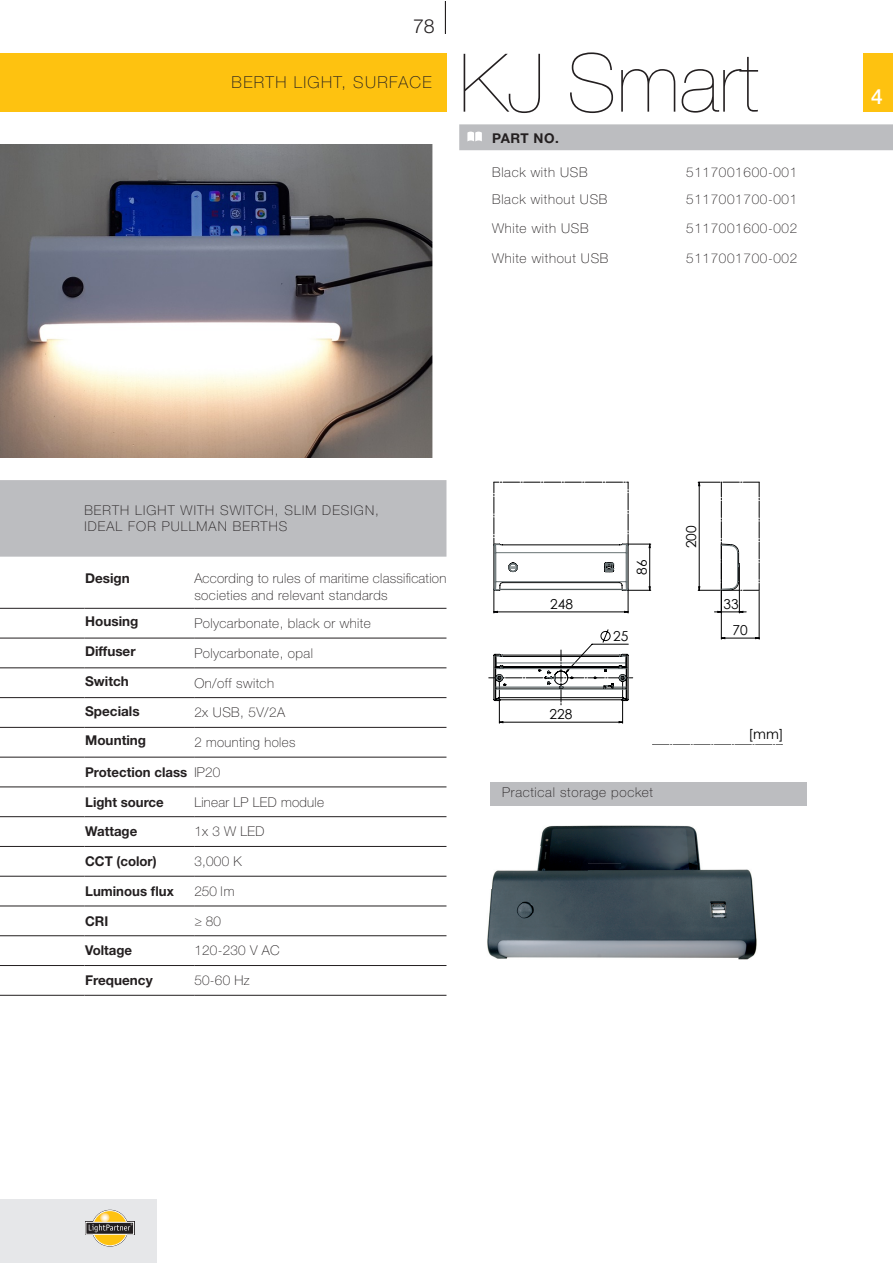
<style>
.page{position:relative;width:893px;height:1263px;background:#fff}
.page>*{position:absolute;margin:0;border:0;box-sizing:border-box;transform-origin:0 0}
.t1{font:200 81px "Helvetica Neue LT Std";color:#231f20}
.t2{font:500 21px "Helvetica Neue LT Std";color:#fff}
.t3{font:300 19.5px "Helvetica Neue LT Std";color:#231f20}
.t4{font:100 16.5px "Helvetica Neue LT Std";letter-spacing:.08em;color:#231f20}
.t5{font:13.8px/26.2px "Century Gothic";color:#000001}
.t6{font:100 13.5px "Helvetica Neue LT Std";letter-spacing:.05em;color:#231f20}
.t7{font:700 13.5px "Helvetica Neue LT Std";color:#231f20}
.t8{font:100 13.5px/16.5px "Helvetica Neue LT Std";letter-spacing:.02em;color:#231f20}
.t9{font:100 13.5px "Helvetica Neue LT Std";letter-spacing:.03em;color:#231f20}
.t10{font:100 13.5px/16.5px "Helvetica Neue LT Std";letter-spacing:.08em;color:#231f20}
.s1{font-weight:100}
</style>
<div class="page">
<hr style="left:445px;top:1px;width:1px;height:33px;background:#231f20">
<div style="left:864px;top:54px;width:28px;height:58px;background:#fec210"></div>
<div style="left:0;top:1199px;width:157px;height:64px;background:#e6e7e9"></div>
<svg style="left:85px;top:1221px;width:49px;height:14px"></svg>
<svg style="left:92px;top:1210px;width:36px;height:36px"></svg>
<div style="left:92px;top:1210px;width:36px;height:36px;border:1px solid #fff;border-radius:50%"></div>
<svg style="left:89px;top:1212px;width:43px;height:20px"></svg>
<div style="left:0;top:54px;width:446px;height:58px;background:#fec210"></div>
<div style="left:0;top:480px;width:446px;height:77px;background:#bcbdc0"></div>
<hr style="left:0;top:608px;width:84px;height:1px;background:#231f20">
<hr style="left:84px;top:608px;width:110px;height:1px;background:#231f20">
<hr style="left:194px;top:608px;width:252px;height:1px;background:#231f20">
<hr style="left:0;top:638px;width:84px;height:1px;background:#231f20">
<hr style="left:84px;top:638px;width:110px;height:1px;background:#231f20">
<hr style="left:194px;top:638px;width:252px;height:1px;background:#231f20">
<hr style="left:0;top:668px;width:84px;height:1px;background:#231f20">
<hr style="left:84px;top:668px;width:110px;height:1px;background:#231f20">
<hr style="left:194px;top:668px;width:252px;height:1px;background:#231f20">
<hr style="left:0;top:697px;width:84px;height:1px;background:#231f20">
<hr style="left:84px;top:697px;width:110px;height:1px;background:#231f20">
<hr style="left:194px;top:697px;width:252px;height:1px;background:#231f20">
<hr style="left:0;top:727px;width:84px;height:1px;background:#231f20">
<hr style="left:84px;top:727px;width:110px;height:1px;background:#231f20">
<hr style="left:194px;top:727px;width:252px;height:1px;background:#231f20">
<hr style="left:0;top:757px;width:84px;height:1px;background:#231f20">
<hr style="left:84px;top:757px;width:110px;height:1px;background:#231f20">
<hr style="left:194px;top:757px;width:252px;height:1px;background:#231f20">
<hr style="left:0;top:787px;width:84px;height:1px;background:#231f20">
<hr style="left:84px;top:787px;width:110px;height:1px;background:#231f20">
<hr style="left:194px;top:787px;width:252px;height:1px;background:#231f20">
<hr style="left:0;top:816px;width:84px;height:1px;background:#231f20">
<hr style="left:84px;top:816px;width:110px;height:1px;background:#231f20">
<hr style="left:194px;top:816px;width:252px;height:1px;background:#231f20">
<hr style="left:0;top:846px;width:84px;height:1px;background:#231f20">
<hr style="left:84px;top:846px;width:110px;height:1px;background:#231f20">
<hr style="left:194px;top:846px;width:252px;height:1px;background:#231f20">
<hr style="left:0;top:876px;width:84px;height:1px;background:#231f20">
<hr style="left:84px;top:876px;width:110px;height:1px;background:#231f20">
<hr style="left:194px;top:876px;width:252px;height:1px;background:#231f20">
<hr style="left:0;top:906px;width:84px;height:1px;background:#231f20">
<hr style="left:84px;top:906px;width:110px;height:1px;background:#231f20">
<hr style="left:194px;top:906px;width:252px;height:1px;background:#231f20">
<hr style="left:0;top:935px;width:84px;height:1px;background:#231f20">
<hr style="left:84px;top:935px;width:110px;height:1px;background:#231f20">
<hr style="left:194px;top:935px;width:252px;height:1px;background:#231f20">
<hr style="left:0;top:965px;width:84px;height:1px;background:#231f20">
<hr style="left:84px;top:965px;width:110px;height:1px;background:#231f20">
<hr style="left:194px;top:965px;width:252px;height:1px;background:#231f20">
<hr style="left:0;top:995px;width:84px;height:1px;background:#231f20">
<hr style="left:84px;top:995px;width:110px;height:1px;background:#231f20">
<hr style="left:194px;top:995px;width:252px;height:1px;background:#231f20">
<div style="left:459px;top:124px;width:433px;height:26px;background:#bcbdc0"></div>
<hr style="left:721px;top:591px;width:1px;height:48px;background:#000001">
<hr style="left:759px;top:591px;width:1px;height:48px;background:#000001">
<svg style="left:722px;top:637px;width:37px;height:2px"></svg>
<svg style="left:698px;top:482px;width:62px;height:131px"></svg>
<svg style="left:489px;top:482px;width:162px;height:241px"></svg>
<img style="left:487px;top:889px;width:35px;height:70px">
<img style="left:540px;top:825px;width:32px;height:21px">
<img style="left:572px;top:825px;width:185px;height:135px">
<img style="left:522px;top:889px;width:50px;height:69px">
<img style="left:491px;top:846px;width:96px;height:43px">
<div style="left:490px;top:782px;width:317px;height:23px;background:#bcbdc0"></div>
<img style="left:0;top:144px;width:432px;height:313px">
<h3 class="t3" style="left:413px;top:14px;width:23px">78</h3>
<p class="t4" style="left:232px;top:73px;width:201px">BERTH LIGHT, SURFACE</p>
<h1 class="t1" style="left:459px;top:36px;width:302px">KJ Smart</h1>
<p class="t7" style="left:492px;top:129px;width:68px">PART NO.</p>
<p class="t6" style="left:492px;top:164px;width:97px">Black with USB</p>
<p class="t6" style="left:686px;top:164px;width:113px">5117001600-001</p>
<p class="t6" style="left:492px;top:191px;width:117px">Black without USB</p>
<p class="t6" style="left:686px;top:191px;width:113px">5117001700-001</p>
<p class="t6" style="left:492px;top:221px;width:98px">White with USB</p>
<p class="t6" style="left:686px;top:221px;width:113px">5117001600-002</p>
<p class="t6" style="left:492px;top:251px;width:118px">White without USB</p>
<p class="t6" style="left:686px;top:251px;width:113px">5117001700-002</p>
<h2 class="t2" style="left:871px;top:84px;width:13px">4</h2>
<p class="t10" style="left:84px;top:502px;width:296px">BERTH LIGHT WITH SWITCH, SLIM DESIGN,<br>IDEAL FOR PULLMAN BERTHS</p>
<p class="t7" style="left:85px;top:570px;width:46px">Design</p>
<p class="t8" style="left:194px;top:570px;width:254px">According to rules of maritime classification societies and relevant standards</p>
<p class="t7" style="left:85px;top:613px;width:55px">Housing</p>
<p class="t9" style="left:194px;top:615px;width:178px">Polycarbonate, black or white</p>
<p class="t7" style="left:85px;top:643px;width:52px">Diffuser</p>
<p class="t9" style="left:194px;top:645px;width:120px">Polycarbonate, opal</p>
<p class="t7" style="left:85px;top:673px;width:45px">Switch</p>
<p class="t9" style="left:194px;top:675px;width:81px">On/off switch</p>
<p class="t7" style="left:85px;top:702px;width:56px">Specials</p>
<p class="t6" style="left:194px;top:705px;width:92px">2x USB, 5V/2A</p>
<p class="t7" style="left:85px;top:732px;width:62px">Mounting</p>
<p class="t9" style="left:194px;top:734px;width:103px">2 mounting holes</p>
<p class="t7" style="left:85px;top:764px;width:137px">Protection class <span class="s1">IP20</span></p>
<p class="t7" style="left:85px;top:793px;width:80px">Light source</p>
<p class="t8" style="left:194px;top:793px;width:131px">Linear LP LED module</p>
<p class="t7" style="left:85px;top:823px;width:54px">Wattage</p>
<p class="t6" style="left:194px;top:824px;width:72px">1x 3 W LED</p>
<p class="t7" style="left:85px;top:853px;width:73px">CCT (color)</p>
<p class="t6" style="left:194px;top:854px;width:49px">3,000 K</p>
<p class="t7" style="left:85px;top:883px;width:90px">Luminous flux</p>
<p class="t6" style="left:194px;top:883px;width:42px">250 lm</p>
<p class="t7" style="left:85px;top:912px;width:25px">CRI</p>
<p class="t6" style="left:194px;top:913px;width:28px">≥ 80</p>
<p class="t7" style="left:85px;top:942px;width:49px">Voltage</p>
<p class="t6" style="left:194px;top:943px;width:87px">120-230 V AC</p>
<p class="t7" style="left:85px;top:972px;width:69px">Frequency</p>
<p class="t6" style="left:194px;top:973px;width:57px">50-60 Hz</p>
<p class="t5" style="left:550px;top:590px;width:24px">248</p>
<p class="t5" style="left:550px;top:701px;width:24px">228</p>
<p class="t5" style="left:628px;top:575px;width:17px;rotate:-90deg">86</p>
<p class="t5" style="left:613px;top:623px;width:17px">25</p>
<p class="t6" style="left:502px;top:784px;width:152px">Practical storage pocket</p>
<p class="t5" style="left:678px;top:548px;width:24px;rotate:-90deg">200</p>
<p class="t5" style="left:733px;top:590px;width:17px;text-indent:-9px">33<br>70</p>
<p class="t5" style="left:748px;top:720px;width:37px">[mm]</p>
</div>
